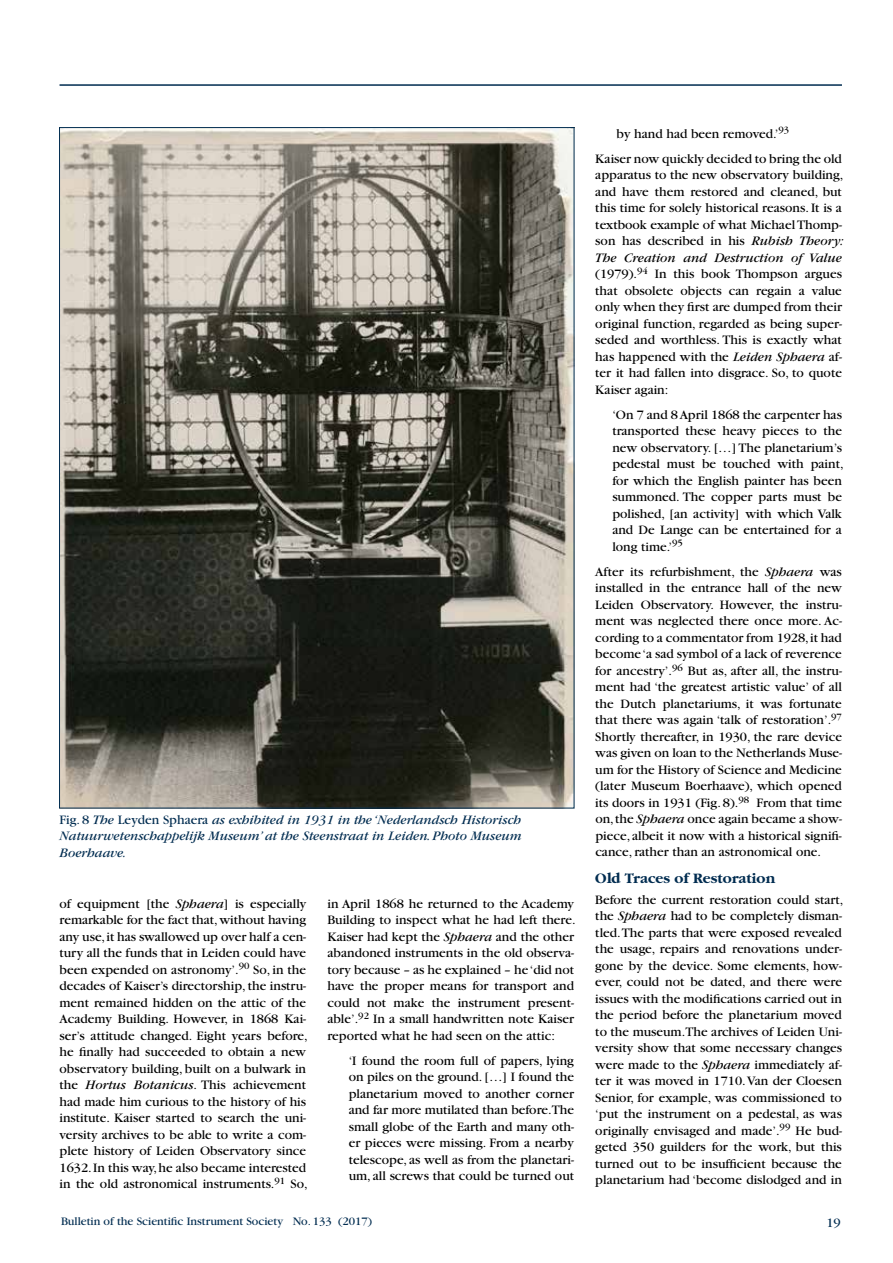
<style>
.page{position:relative;width:893px;height:1263px;background:#fff}
.page>*{position:absolute;margin:0;border:0;box-sizing:border-box;transform-origin:0 0}
.t1{font:700 15px "Garamond";color:#002c50}
.t2{font:13.5px/16.5px "Garamond";color:#000}
.t3{font:italic 13.5px/16.5px "Garamond";color:#002c50;text-align:justify}
.t4{font:13.5px "Garamond";color:#002c50}
.t5{font:12px "Garamond";color:#002c50}
.s1{font-style:normal}
.s2{font-style:italic}
</style>
<div class="page">
<hr style="left:60px;top:84px;width:782px;height:2px;background:#002c50">
<img style="left:61px;top:129px;width:511px;height:677px">
<p class="t3" style="left:60px;top:811px;width:464px"><span class="s1">Fig. 8</span> The <span class="s1">Leyden Sphaera</span> as exhibited in 1931 in the ‘Nederlandsch Historisch Natuurwetenschappelijk Museum’ at the Steenstraat in Leiden. Photo Museum Boerhaave.</p>
<p class="t2" style="left:60px;top:895px;width:250px">of equipment [the <span class="s2">Sphaera</span>] is especially remarkable for the fact that, without having any use, it has swallowed up over half a cen&shy;tury all the funds that in Leiden could have been expended on astronomy’.<sup>90</sup> So, in the decades of Kaiser’s directorship, the instru&shy;ment remained hidden on the attic of the Academy Building. However, in 1868 Kai&shy;ser’s attitude changed. Eight years before, he finally had succeeded to obtain a new observatory building, built on a bulwark in the <span class="s2">Hortus Botanicus</span>. This achievement had made him curious to the history of his institute. Kaiser started to search the uni&shy;versity archives to be able to write a com&shy;plete history of Leiden Observatory since 1632. In this way, he also became interested in the old astronomical instruments.<sup>91</sup> So,</p>
<p class="t2" style="left:327px;top:895px;width:250px">in April 1868 he returned to the Academy Building to inspect what he had left there.<br>Kaiser had kept the <span class="s2">Sphaera</span> and the other abandoned instruments in the old observa&shy;tory because – as he explained – he ‘did not have the proper means for transport and could not make the instrument present&shy;able’.<sup>92</sup> In a small handwritten note Kaiser reported what he had seen on the attic:</p>
<p class="t2" style="left:349px;top:1052px;width:227px;text-align:justify">‘I found the room full of papers, lying on piles on the ground. […] I found the planetarium moved to another corner and far more mutilated than before.The small globe of the Earth and many oth&shy;er pieces were missing. From a nearby telescope, as well as from the planetari&shy;um, all screws that could be turned out</p>
<p class="t2" style="left:595px;top:121px;width:248px;line-height:25px;text-indent:21px">by hand had been removed.’<sup>93<br></sup>Kaiser now quickly decided to bring the old</p>
<p class="t2" style="left:595px;top:167px;width:250px">apparatus to the new observatory building, and have them restored and cleaned, but this time for solely historical reasons. It is a textbook example of what Michael Thomp&shy;son has described in his <span class="s2">Rubish Theory:<br>The Creation and Destruction of Value </span>(1979).<sup>94</sup> In this book Thompson argues that obsolete objects can regain a value only when they first are dumped from their original function, regarded as being super&shy;seded and worthless. This is exactly what has happened with the <span class="s2">Leiden Sphaera</span> af&shy;ter it had fallen into disgrace. So, to quote Kaiser again:</p>
<p class="t2" style="left:612px;top:407px;width:233px">‘On 7 and 8 April 1868 the carpenter has transported these heavy pieces to the new observatory. […] The planetarium’s pedestal must be touched with paint, for which the English painter has been summoned. The copper parts must be polished, [an activity] with which Valk and De Lange can be entertained for a long time.’<sup>95</sup></p>
<p class="t2" style="left:595px;top:564px;width:248px;text-align:justify">After its refurbishment, the <span class="s2">Sphaera</span> was installed in the entrance hall of the new Leiden Observatory. However, the instru&shy;ment was neglected there once more. Ac&shy;cording to a commentator from 1928, it had become ‘a sad symbol of a lack of reverence for ancestry’.<sup>96</sup> But as, after all, the instru&shy;ment had ‘the greatest artistic value’ of all the Dutch planetariums, it was fortunate that there was again ‘talk of restoration’.<sup>97<br></sup>Shortly thereafter, in 1930, the rare device was given on loan to the Netherlands Muse&shy;um for the History of Science and Medicine (later Museum Boerhaave), which opened its doors in 1931 (Fig. 8).<sup>98</sup> From that time on, the <span class="s2">Sphaera</span> once again became a show&shy;piece, albeit it now with a historical signifi&shy;cance, rather than an astronomical one.</p>
<p class="t1" style="left:595px;top:870px;width:181px">Old Traces of Restoration</p>
<p class="t2" style="left:595px;top:891px;width:250px">Before the current restoration could start, the <span class="s2">Sphaera</span> had to be completely disman&shy;tled. The parts that were exposed revealed the usage, repairs and renovations under&shy;gone by the device. Some elements, how&shy;ever, could not be dated, and there were issues with the modifications carried out in the period before the planetarium moved to the museum.The archives of Leiden Uni&shy;versity show that some necessary changes were made to the <span class="s2">Sphaera</span> immediately af&shy;ter it was moved in 1710. Van der Cloesen Senior, for example, was commissioned to ‘put the instrument on a pedestal, as was originally envisaged and made’.<sup>99</sup> He bud&shy;geted 350 guilders for the work, but this turned out to be insufficient because the planetarium had ‘become dislodged and in</p>
<p class="t5" style="left:61px;top:1215px;width:313px">Bulletin of the Scientific Instrument Society No. 133 (2017)</p>
<p class="t4" style="left:826px;top:1215px;width:16px">19</p>
</div>
